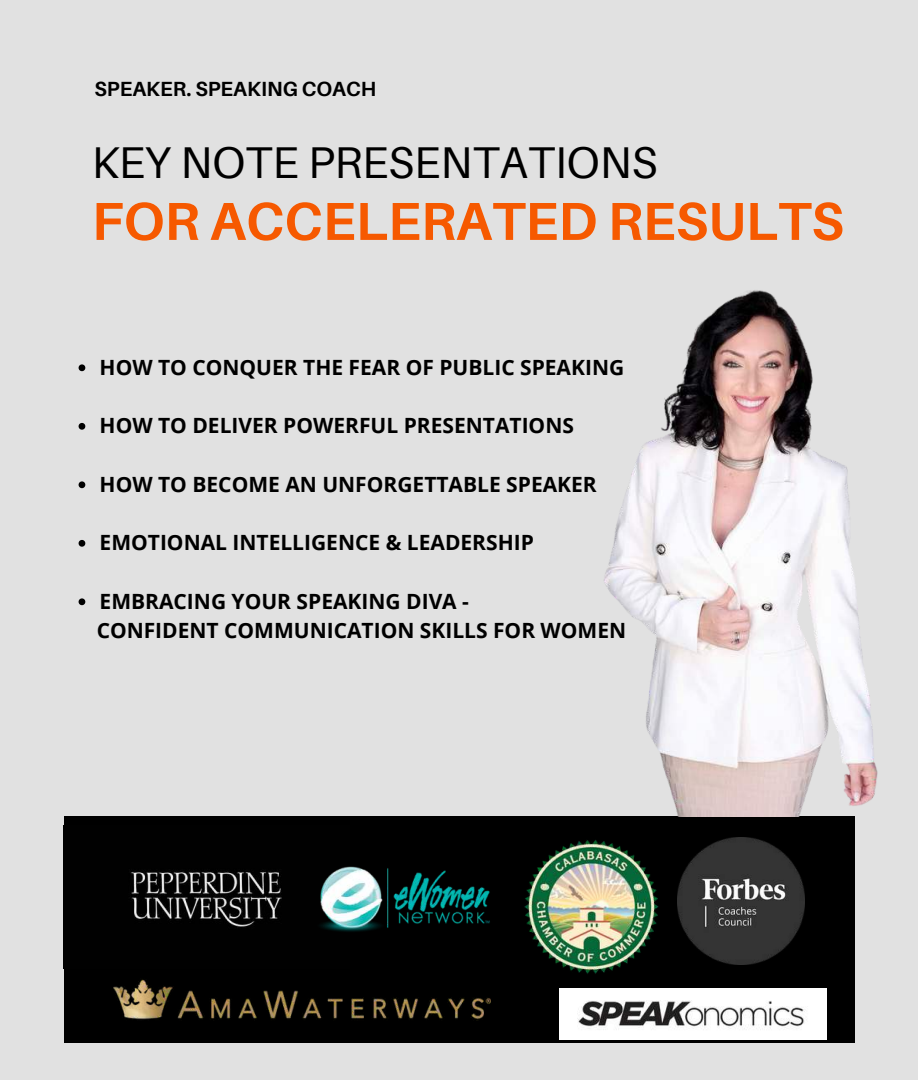
<style>
.page{position:relative;width:918px;height:1080px;background:#e1e1e1}
.page>*{position:absolute;margin:0;border:0;box-sizing:border-box;transform-origin:0 0}
.t1{font:700 53.55px "Aileron";color:#f65900}
.t2{font:44.55px "Aileron";color:#000}
.t3{font:700 21px/29.2px "Open Sans";color:#000}
.t4{font:700 20.55px "Aileron";color:#000}
</style>
<div class="page">
<div style="left:64px;top:816px;width:790px;height:226px;background:#000"></div>
<img style="left:604px;top:290px;width:273px;height:527px">
<svg style="left:79px;top:364px;width:6px;height:7px"></svg>
<svg style="left:79px;top:423px;width:6px;height:7px"></svg>
<svg style="left:79px;top:481px;width:6px;height:7px"></svg>
<svg style="left:79px;top:540px;width:6px;height:7px"></svg>
<svg style="left:79px;top:598px;width:6px;height:7px"></svg>
<img style="left:677px;top:837px;width:127px;height:128px">
<img style="left:113px;top:979px;width:377px;height:42px">
<img style="left:131px;top:870px;width:151px;height:58px">
<img style="left:320px;top:866px;width:170px;height:66px">
<img style="left:524px;top:840px;width:135px;height:134px">
<img style="left:559px;top:988px;width:267px;height:52px">
<p class="t4" style="left:94px;top:77px;width:283px">SPEAKER. SPEAKING COACH</p>
<h2 class="t2" style="left:92px;top:138px;width:567px">KEY NOTE PRESENTATIONS</h2>
<h1 class="t1" style="left:92px;top:191px;width:753px">FOR ACCELERATED RESULTS</h1>
<p class="t3" style="left:100px;top:352px;width:526px">HOW TO CONQUER THE FEAR OF PUBLIC SPEAKING</p>
<p class="t3" style="left:100px;top:410px;width:476px">HOW TO DELIVER POWERFUL PRESENTATIONS</p>
<p class="t3" style="left:100px;top:469px;width:499px">HOW TO BECOME AN UNFORGETTABLE SPEAKER</p>
<p class="t3" style="left:100px;top:527px;width:436px">EMOTIONAL INTELLIGENCE &amp; LEADERSHIP</p>
<p class="t3" style="left:97px;top:586px;width:531px">EMBRACING YOUR SPEAKING DIVA -<br>CONFIDENT COMMUNICATION SKILLS FOR WOMEN</p>
</div>
